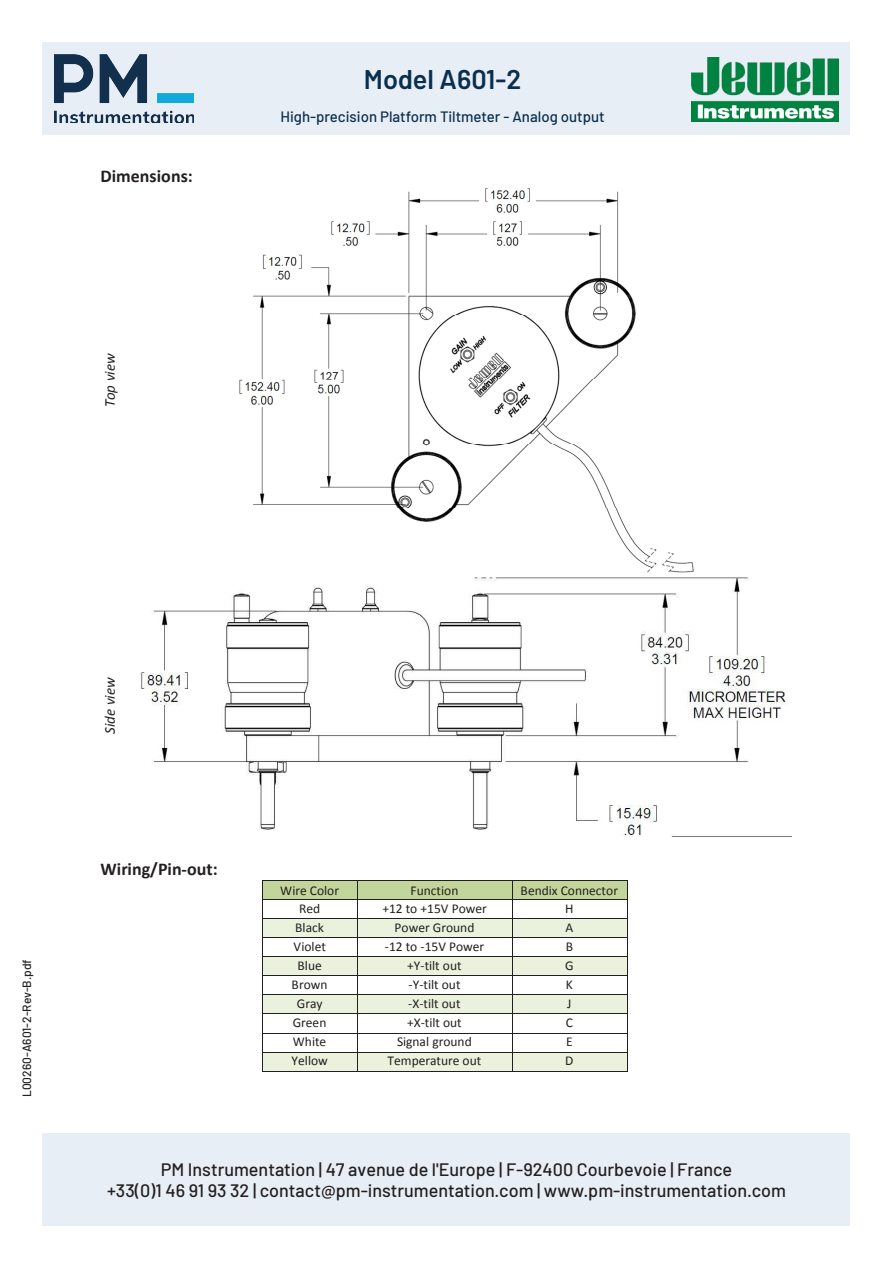
<style>
.page{position:relative;width:893px;height:1263px;background:#fff}
.page>*{position:absolute;margin:0;border:0;box-sizing:border-box;transform-origin:0 0}
.t1{font:600 27px "Barlow";color:#0a2f4e}
.t2{font:500 18px/21.6px "Barlow";color:#231f20;text-align:center}
.t3{font:700 18px "Calibri";letter-spacing:.005em;color:#231f20}
.t4{font:500 15px "Barlow";color:#0a2f4e}
.t5{font:italic 15px "Calibri";letter-spacing:.005em;color:#231f20}
.t6{font:13.5px "Calibri";color:#231f20}
.t7{font:500 12px "Barlow";color:#231f20}
</style>
<div class="page">
<div style="left:43px;top:43px;width:807px;height:92px;background:#e8eef5"></div>
<img style="left:54px;top:54px;width:140px;height:69px">
<div style="left:43px;top:1133px;width:807px;height:93px;background:#e8eef5"></div>
<img style="left:691px;top:57px;width:148px;height:65px">
<div style="left:263px;top:881px;width:94px;height:18px;background:#c2d69b"></div>
<div style="left:357px;top:881px;width:155px;height:18px;background:#c2d69b"></div>
<div style="left:513px;top:881px;width:114px;height:18px;background:#c2d69b"></div>
<hr style="left:264px;top:880px;width:93px;height:1px;background:#231f20">
<hr style="left:358px;top:880px;width:154px;height:1px;background:#231f20">
<hr style="left:513px;top:880px;width:114px;height:1px;background:#231f20">
<hr style="left:263px;top:899px;width:94px;height:1px;background:#231f20">
<hr style="left:357px;top:899px;width:155px;height:1px;background:#231f20">
<hr style="left:513px;top:899px;width:114px;height:1px;background:#231f20">
<div style="left:263px;top:919px;width:94px;height:18px;background:#eaf1dd"></div>
<div style="left:357px;top:919px;width:155px;height:18px;background:#eaf1dd"></div>
<div style="left:513px;top:919px;width:114px;height:18px;background:#eaf1dd"></div>
<hr style="left:263px;top:918px;width:94px;height:1px;background:#231f20">
<hr style="left:357px;top:918px;width:155px;height:1px;background:#231f20">
<hr style="left:513px;top:918px;width:114px;height:1px;background:#231f20">
<hr style="left:263px;top:937px;width:94px;height:1px;background:#231f20">
<hr style="left:357px;top:937px;width:155px;height:1px;background:#231f20">
<hr style="left:513px;top:937px;width:114px;height:1px;background:#231f20">
<div style="left:263px;top:957px;width:94px;height:18px;background:#eaf1dd"></div>
<div style="left:357px;top:957px;width:155px;height:18px;background:#eaf1dd"></div>
<div style="left:513px;top:957px;width:114px;height:18px;background:#eaf1dd"></div>
<hr style="left:263px;top:956px;width:94px;height:1px;background:#231f20">
<hr style="left:357px;top:956px;width:155px;height:1px;background:#231f20">
<hr style="left:513px;top:956px;width:114px;height:1px;background:#231f20">
<hr style="left:263px;top:975px;width:94px;height:1px;background:#231f20">
<hr style="left:357px;top:975px;width:155px;height:1px;background:#231f20">
<hr style="left:513px;top:975px;width:114px;height:1px;background:#231f20">
<div style="left:263px;top:995px;width:94px;height:18px;background:#eaf1dd"></div>
<div style="left:357px;top:995px;width:155px;height:18px;background:#eaf1dd"></div>
<div style="left:513px;top:995px;width:114px;height:18px;background:#eaf1dd"></div>
<hr style="left:263px;top:994px;width:94px;height:1px;background:#231f20">
<hr style="left:357px;top:994px;width:155px;height:1px;background:#231f20">
<hr style="left:513px;top:994px;width:114px;height:1px;background:#231f20">
<hr style="left:263px;top:1013px;width:94px;height:1px;background:#231f20">
<hr style="left:357px;top:1013px;width:155px;height:1px;background:#231f20">
<hr style="left:513px;top:1013px;width:114px;height:1px;background:#231f20">
<hr style="left:263px;top:1033px;width:94px;height:1px;background:#231f20">
<hr style="left:357px;top:1033px;width:155px;height:1px;background:#231f20">
<hr style="left:513px;top:1033px;width:114px;height:1px;background:#231f20">
<div style="left:263px;top:1052px;width:94px;height:19px;background:#eaf1dd"></div>
<div style="left:357px;top:1052px;width:155px;height:19px;background:#eaf1dd"></div>
<div style="left:513px;top:1052px;width:114px;height:19px;background:#eaf1dd"></div>
<hr style="left:263px;top:1052px;width:94px;height:1px;background:#231f20">
<hr style="left:357px;top:1052px;width:155px;height:1px;background:#231f20">
<hr style="left:513px;top:1052px;width:114px;height:1px;background:#231f20">
<svg style="left:262px;top:880px;width:2px;height:192px"></svg>
<hr style="left:263px;top:1071px;width:94px;height:1px;background:#231f20">
<svg style="left:357px;top:880px;width:1px;height:191px"></svg>
<hr style="left:357px;top:1071px;width:155px;height:1px;background:#231f20">
<svg style="left:512px;top:880px;width:1px;height:192px"></svg>
<hr style="left:513px;top:1071px;width:114px;height:1px;background:#231f20">
<svg style="left:627px;top:880px;width:1px;height:192px"></svg>
<img style="left:239px;top:188px;width:455px;height:385px">
<img style="left:140px;top:577px;width:646px;height:259px">
<p class="t3" style="left:100px;top:164px;width:94px">Dimensions:</p>
<p class="t5" style="left:100px;top:407px;width:56px;rotate:-90deg">Top view</p>
<h1 class="t1" style="left:364px;top:63px;width:159px">Model A601-2</h1>
<p class="t4" style="left:280px;top:105px;width:326px">High-precision Platform Tiltmeter - Analog output</p>
<p class="t7" style="left:18px;top:1097px;width:139px;rotate:-90deg">L00260-A601-2-Rev-B.pdf</p>
<p class="t5" style="left:100px;top:734px;width:58px;rotate:-90deg">Side view</p>
<p class="t3" style="left:100px;top:858px;width:119px">Wiring/Pin-out:</p>
<p class="t6" style="left:280px;top:881px;width:60px">Wire Color</p>
<p class="t6" style="left:411px;top:881px;width:49px">Function</p>
<p class="t6" style="left:521px;top:881px;width:99px">Bendix Connector</p>
<p class="t6" style="left:299px;top:900px;width:23px">Red</p>
<p class="t6" style="left:382px;top:900px;width:106px">+12 to +15V Power</p>
<p class="t6" style="left:565px;top:900px;width:10px">H</p>
<p class="t6" style="left:295px;top:919px;width:30px">Black</p>
<p class="t6" style="left:395px;top:919px;width:81px">Power Ground</p>
<p class="t6" style="left:566px;top:919px;width:9px">A</p>
<p class="t6" style="left:294px;top:938px;width:34px">Violet</p>
<p class="t6" style="left:385px;top:938px;width:101px">-12 to -15V Power</p>
<p class="t6" style="left:566px;top:938px;width:9px">B</p>
<p class="t6" style="left:298px;top:957px;width:26px">Blue</p>
<p class="t6" style="left:407px;top:957px;width:56px">+Y-tilt out</p>
<p class="t6" style="left:565px;top:957px;width:10px">G</p>
<p class="t6" style="left:292px;top:976px;width:38px">Brown</p>
<p class="t6" style="left:409px;top:976px;width:53px">-Y-tilt out</p>
<p class="t6" style="left:566px;top:976px;width:9px">K</p>
<p class="t6" style="left:297px;top:995px;width:27px">Gray</p>
<p class="t6" style="left:408px;top:995px;width:54px">-X-tilt out</p>
<p class="t6" style="left:567px;top:995px;width:6px">J</p>
<p class="t6" style="left:293px;top:1014px;width:35px">Green</p>
<p class="t6" style="left:407px;top:1014px;width:56px">+X-tilt out</p>
<p class="t6" style="left:566px;top:1014px;width:9px">C</p>
<p class="t6" style="left:293px;top:1033px;width:35px">White</p>
<p class="t6" style="left:397px;top:1033px;width:76px">Signal ground</p>
<p class="t6" style="left:566px;top:1033px;width:8px">E</p>
<p class="t6" style="left:292px;top:1052px;width:38px">Yellow</p>
<p class="t6" style="left:388px;top:1052px;width:95px">Temperature out</p>
<p class="t6" style="left:565px;top:1052px;width:10px">D</p>
<h2 class="t2" style="left:107px;top:1157px;width:680px">PM Instrumentation | 47 avenue de l'Europe | F-92400 Courbevoie | France<br>+33(0)1 46 91 93 32 | contact@pm-instrumentation.com | www.pm-instrumentation.com</h2>
</div>
